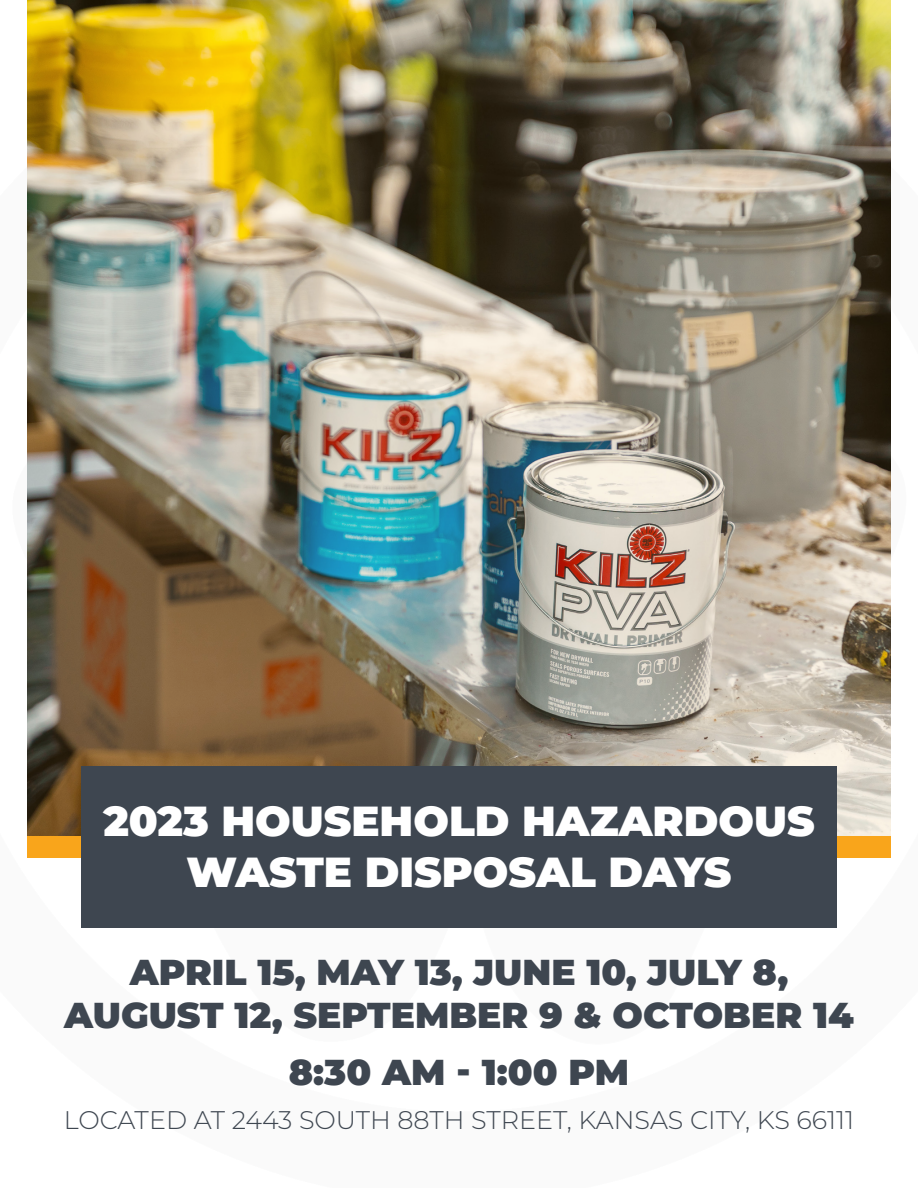
<style>
.page{position:relative;width:918px;height:1188px;background:#fff}
.page>*{position:absolute;margin:0;border:0;box-sizing:border-box;transform-origin:0 0}
.t1{font:900 42px/50.4px "Montserrat";color:#fff;text-align:center}
.t2{font:900 36px/43.2px "Montserrat";color:#3e4650;text-align:center}
.t3{font:300 25.5px "Montserrat";color:#3e4650}
</style>
<div class="page">
<img style="left:27px;top:0;width:864px;height:836px">
<div style="left:81px;top:766px;width:756px;height:162px;background:#3e4650"></div>
<p class="t1" style="left:103px;top:795px;width:713px">2023 HOUSEHOLD HAZARDOUS<br>WASTE DISPOSAL DAYS</p>
<p class="t2" style="left:64px;top:950px;width:791px">APRIL 15, MAY 13, JUNE 10, JULY 8,<br>AUGUST 12, SEPTEMBER 9 &amp; OCTOBER 14</p>
<p class="t2" style="left:289px;top:1050px;width:342px">8:30 AM - 1:00 PM</p>
<p class="t3" style="left:64px;top:1103px;width:792px">LOCATED AT 2443 SOUTH 88TH STREET, KANSAS CITY, KS 66111</p>
</div>
